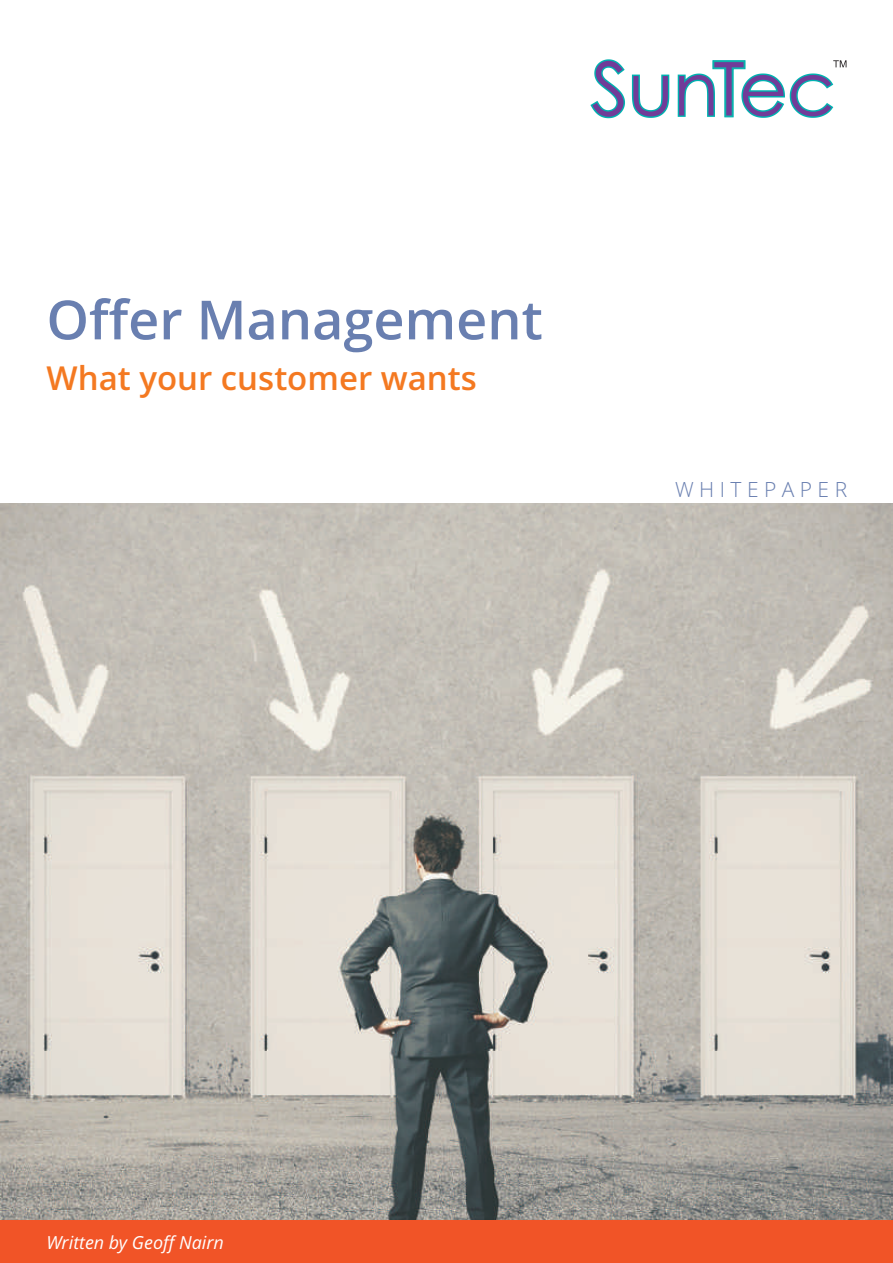
<style>
.page{position:relative;width:893px;height:1263px;background:#fff}
.page>*{position:absolute;margin:0;border:0;box-sizing:border-box;transform-origin:0 0}
.t1{font:600 54px "Open Sans";color:#697fb0}
.t2{font:600 33px "Open Sans";color:#f47921}
.t3{font:300 21px "Open Sans";color:#697fb0}
.t4{font:italic 18px "Open Sans";color:#fff}
</style>
<div class="page">
<img style="left:0;top:503px;width:893px;height:717px">
<div style="left:0;top:1220px;width:893px;height:43px;background:#f15427"></div>
<svg style="left:590px;top:59px;width:256px;height:59px"></svg>
<h1 class="t1" style="left:46px;top:298px;width:498px">Offer Management</h1>
<p class="t2" style="left:46px;top:365px;width:432px">What your customer wants</p>
<p class="t3" style="left:675px;top:481px;width:174px">W H I T E P A P E R</p>
<p class="t4" style="left:46px;top:1235px;width:179px">Written by Geoff Nairn</p>
</div>
